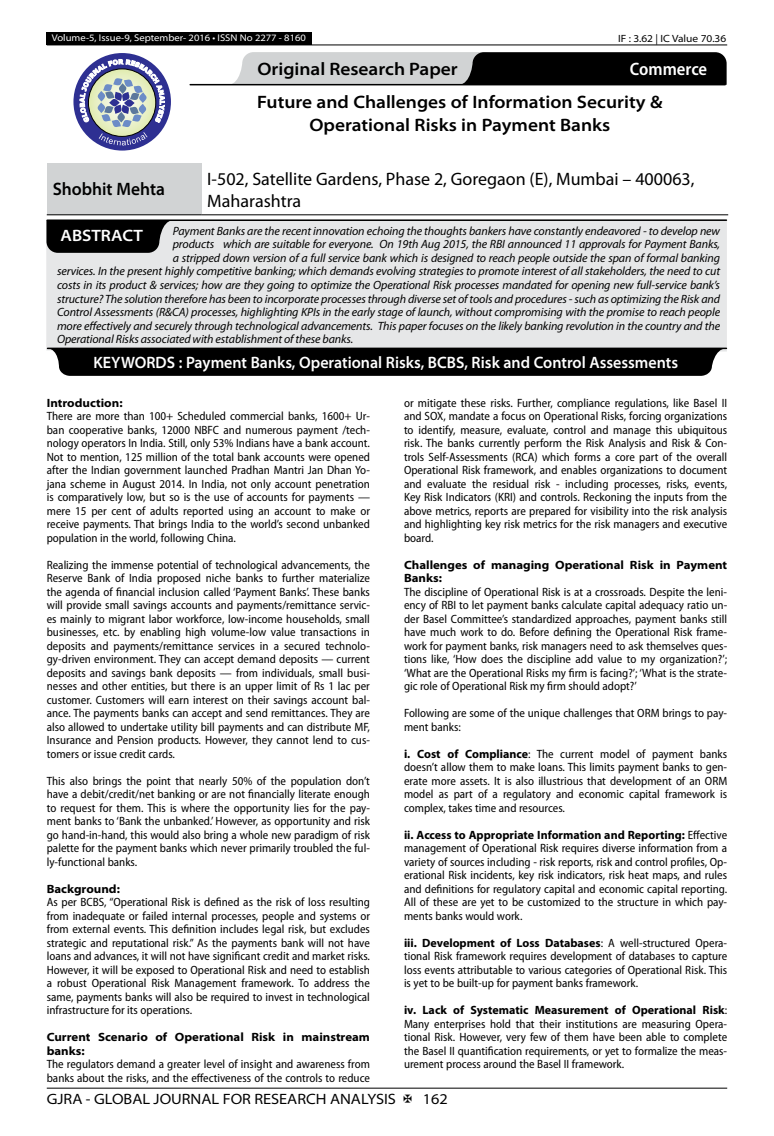
<style>
.page{position:relative;width:774px;height:1136px;background:#fff}
.page>*{position:absolute;margin:0;border:0;box-sizing:border-box;transform-origin:0 0}
.t1{font:600 semi-expanded 18px/23.4px "Myriad Pro";color:#000;text-align:center}
.t2{font:18px/21.6px "Myriad Pro";color:#000}
.t3{font:600 semi-expanded 18px "Myriad Pro";color:#000;scale:.9 1}
.t4{font:600 semi-condensed 18px "Myriad Pro";color:#fff}
.t5{font:600 semi-expanded 16.5px "Myriad Pro";color:#fff;scale:.9 1}
.t6{font:600 semi-expanded 16.5px "Myriad Pro";color:#fff}
.t7{font:semi-expanded 15px "Myriad Pro";color:#000}
.t8{font:semi-condensed 12px/13.5px "Myriad Pro";color:#000;text-align:justify}
.t9{font:italic 12px "Myriad Pro";letter-spacing:-.01em;color:#000}
.t10{font:700 semi-expanded 12px/13.5px "Myriad Pro";color:#000}
.t11{font:semi-expanded 10.5px "Myriad Pro";color:#000}
.t12{font:semi-expanded 9.75px "Myriad Pro";color:#fff}
.s1{font-weight:700;font-stretch:normal}
</style>
<div class="page">
<hr style="left:47px;top:1087px;width:680px;height:1px;background:#000">
<div style="left:47px;top:32px;width:265px;height:13px;background:#000"></div>
<hr style="left:47px;top:45px;width:680px;height:1px;background:#000">
<svg style="left:229px;top:52px;width:498px;height:33px;background:#686969"></svg>
<div style="left:73px;top:53px;width:98px;height:97px;background:#2e3092;border-radius:50%"></div>
<svg style="left:80px;top:59px;width:85px;height:86px"></svg>
<div style="left:47px;top:163px;width:154px;height:52px;background:#d1d3d4"></div>
<hr style="left:47px;top:214px;width:154px;height:1px;background:#000">
<hr style="left:201px;top:214px;width:527px;height:1px;background:#000">
<div style="left:46px;top:219px;width:681px;height:132px;background:#e6e7e8"></div>
<hr style="left:47px;top:219px;width:679px;height:2px;background:#000">
<svg style="left:46px;top:220px;width:127px;height:33px;background:#191919"></svg>
<hr style="left:48px;top:347px;width:678px;height:2px;background:#000">
<div style="left:47px;top:348px;width:679px;height:28px;background:#000"></div>
<hr style="left:190px;top:84px;width:535px;height:1px;background:#000">
<p class="t12" style="left:52px;top:32px;width:256px">Volume-5, Issue-9, September- 2016 • ISSN No 2277 - 8160</p>
<p class="t11" style="left:618px;top:32px;width:110px">IF : 3.62 | IC Value 70.36</p>
<h1 class="t1" style="left:257px;top:58px;width:202px">Original Research Paper</h1>
<h1 class="t4" style="left:630px;top:59px;width:79px">Commerce</h1>
<h1 class="t1" style="left:257px;top:91px;width:407px">Future and Challenges of Information Security &amp;<br>Operational Risks in Payment Banks</h1>
<h1 class="t3" style="left:53px;top:178px;width:126px">Shobhit Mehta</h1>
<h1 class="t2" style="left:207px;top:168px;width:489px">I-502, Satellite Gardens, Phase 2, Goregaon (E), Mumbai – 400063,<br>Maharashtra</h1>
<p class="t9" style="left:173px;top:224px;width:549px">Payment Banks are the recent innovation echoing the thoughts bankers have constantly endeavored - to develop new</p>
<p class="t9" style="left:173px;top:238px;width:549px">products which are suitable for everyone. On 19th Aug 2015, the RBI announced 11 approvals for Payment Banks,</p>
<p class="t9" style="left:173px;top:251px;width:549px">a stripped down version of a full service bank which is designed to reach people outside the span of formal banking</p>
<p class="t9" style="left:57px;top:265px;width:664px">services. In the present highly competitive banking; which demands evolving strategies to promote interest of all stakeholders, the need to cut</p>
<p class="t9" style="left:57px;top:278px;width:664px">costs in its product &amp; services; how are they going to optimize the Operational Risk processes mandated for opening new full-service bank’s</p>
<p class="t9" style="left:57px;top:292px;width:664px">structure? The solution therefore has been to incorporate processes through diverse set of tools and procedures - such as optimizing the Risk and</p>
<p class="t9" style="left:57px;top:305px;width:664px">Control Assessments (R&amp;CA) processes, highlighting KPIs in the early stage of launch, without compromising with the promise to reach people</p>
<p class="t9" style="left:57px;top:319px;width:664px">more effectively and securely through technological advancements. This paper focuses on the likely banking revolution in the country and the</p>
<p class="t9" style="left:57px;top:332px;width:298px">Operational Risks associated with establishment of these banks.</p>
<h2 class="t6" style="left:60px;top:226px;width:84px">ABSTRACT</h2>
<h2 class="t5" style="left:94px;top:353px;width:651px">KEYWORDS : Payment Banks, Operational Risks, BCBS, Risk and Control Assessments</h2>
<p class="t10" style="left:47px;top:396px;width:77px">Introduction:</p>
<p class="t8" style="left:47px;top:409px;width:325px">There are more than 100+ Scheduled commercial banks, 1600+ Ur&shy;ban cooperative banks, 12000 NBFC and numerous payment /tech&shy;nology operators In India. Still, only 53% Indians have a bank account.<br>Not to mention, 125 million of the total bank accounts were opened after the Indian government launched Pradhan Mantri Jan Dhan Yo&shy;jana scheme in August 2014. In India, not only account penetration is comparatively low, but so is the use of accounts for payments — mere 15 per cent of adults reported using an account to make or receive payments. That brings India to the world’s second unbanked population in the world, following China.</p>
<p class="t8" style="left:47px;top:558px;width:325px">Realizing the immense potential of technological advancements, the Reserve Bank of India proposed niche banks to further materialize the agenda of financial inclusion called ‘Payment Banks’. These banks will provide small savings accounts and payments/remittance servic&shy;es mainly to migrant labor workforce, low-income households, small businesses, etc. by enabling high volume-low value transactions in deposits and payments/remittance services in a secured technolo&shy;gy-driven environment. They can accept demand deposits — current deposits and savings bank deposits — from individuals, small busi&shy;nesses and other entities, but there is an upper limit of Rs 1 lac per customer. Customers will earn interest on their savings account bal&shy;ance. The payments banks can accept and send remittances. They are also allowed to undertake utility bill payments and can distribute MF, Insurance and Pension products. However, they cannot lend to cus&shy;tomers or issue credit cards.</p>
<p class="t8" style="left:47px;top:774px;width:325px">This also brings the point that nearly 50% of the population don’t have a debit/credit/net banking or are not financially literate enough to request for them. This is where the opportunity lies for the pay&shy;ment banks to ‘Bank the unbanked.’ However, as opportunity and risk go hand-in-hand, this would also bring a whole new paradigm of risk palette for the payment banks which never primarily troubled the ful&shy;ly-functional banks.</p>
<p class="t10" style="left:47px;top:882px;width:75px">Background:</p>
<p class="t8" style="left:47px;top:895px;width:325px">As per BCBS, “Operational Risk is defined as the risk of loss resulting from inadequate or failed internal processes, people and systems or from external events. This definition includes legal risk, but excludes strategic and reputational risk.” As the payments bank will not have loans and advances, it will not have significant credit and market risks.<br>However, it will be exposed to Operational Risk and need to establish a robust Operational Risk Management framework. To address the same, payments banks will also be required to invest in technological infrastructure for its operations.</p>
<p class="t10" style="left:47px;top:1030px;width:325px">Current Scenario of Operational Risk in mainstream banks:</p>
<p class="t8" style="left:47px;top:1057px;width:325px">The regulators demand a greater level of insight and awareness from banks about the risks, and the effectiveness of the controls to reduce</p>
<p class="t8" style="left:404px;top:396px;width:325px">or mitigate these risks. Further, compliance regulations, like Basel II and SOX, mandate a focus on Operational Risks, forcing organizations to identify, measure, evaluate, control and manage this ubiquitous risk. The banks currently perform the Risk Analysis and Risk &amp; Con&shy;trols Self-Assessments (RCA) which forms a core part of the overall Operational Risk framework, and enables organizations to document and evaluate the residual risk - including processes, risks, events, Key Risk Indicators (KRI) and controls. Reckoning the inputs from the above metrics, reports are prepared for visibility into the risk analysis and highlighting key risk metrics for the risk managers and executive board.</p>
<p class="t10" style="left:404px;top:558px;width:325px">Challenges of managing Operational Risk in Payment<br>Banks:</p>
<p class="t8" style="left:404px;top:585px;width:325px">The discipline of Operational Risk is at a crossroads. Despite the leni&shy;ency of RBI to let payment banks calculate capital adequacy ratio un&shy;der Basel Committee’s standardized approaches, payment banks still have much work to do. Before defining the Operational Risk frame&shy;work for payment banks, risk managers need to ask themselves ques&shy;tions like, ‘How does the discipline add value to my organization?’; ‘What are the Operational Risks my firm is facing?’; ‘What is the strate&shy;gic role of Operational Risk my firm should adopt?’</p>
<p class="t8" style="left:404px;top:706px;width:325px">Following are some of the unique challenges that ORM brings to pay&shy;ment banks:</p>
<p class="t8" style="left:404px;top:747px;width:325px"><span class="s1">i. Cost of Compliance</span>: The current model of payment banks doesn’t allow them to make loans. This limits payment banks to gen&shy;erate more assets. It is also illustrious that development of an ORM model as part of a regulatory and economic capital framework is complex, takes time and resources.</p>
<p class="t8" style="left:404px;top:828px;width:325px"><span class="s1">ii. Access to Appropriate Information and Reporting:</span> Effective management of Operational Risk requires diverse information from a variety of sources including - risk reports, risk and control profiles, Op&shy;erational Risk incidents, key risk indicators, risk heat maps, and rules and definitions for regulatory capital and economic capital reporting.<br>All of these are yet to be customized to the structure in which pay&shy;ments banks would work.</p>
<p class="t8" style="left:404px;top:936px;width:325px"><span class="s1">iii. Development of Loss Databases</span>: A well-structured Opera&shy;tional Risk framework requires development of databases to capture loss events attributable to various categories of Operational Risk. This is yet to be built-up for payment banks framework.</p>
<p class="t8" style="left:404px;top:1003px;width:325px"><span class="s1">iv. Lack of Systematic Measurement of Operational Risk</span>:<br>Many enterprises hold that their institutions are measuring Opera&shy;tional Risk. However, very few of them have been able to complete the Basel II quantification requirements, or yet to formalize the meas&shy;urement process around the Basel II framework.</p>
<p class="t7" style="left:47px;top:1090px;width:351px">GJRA - GLOBAL JOURNAL FOR RESEARCH ANALYSIS</p>
<p class="t7" style="left:423px;top:1090px;width:27px">162</p>
</div>
